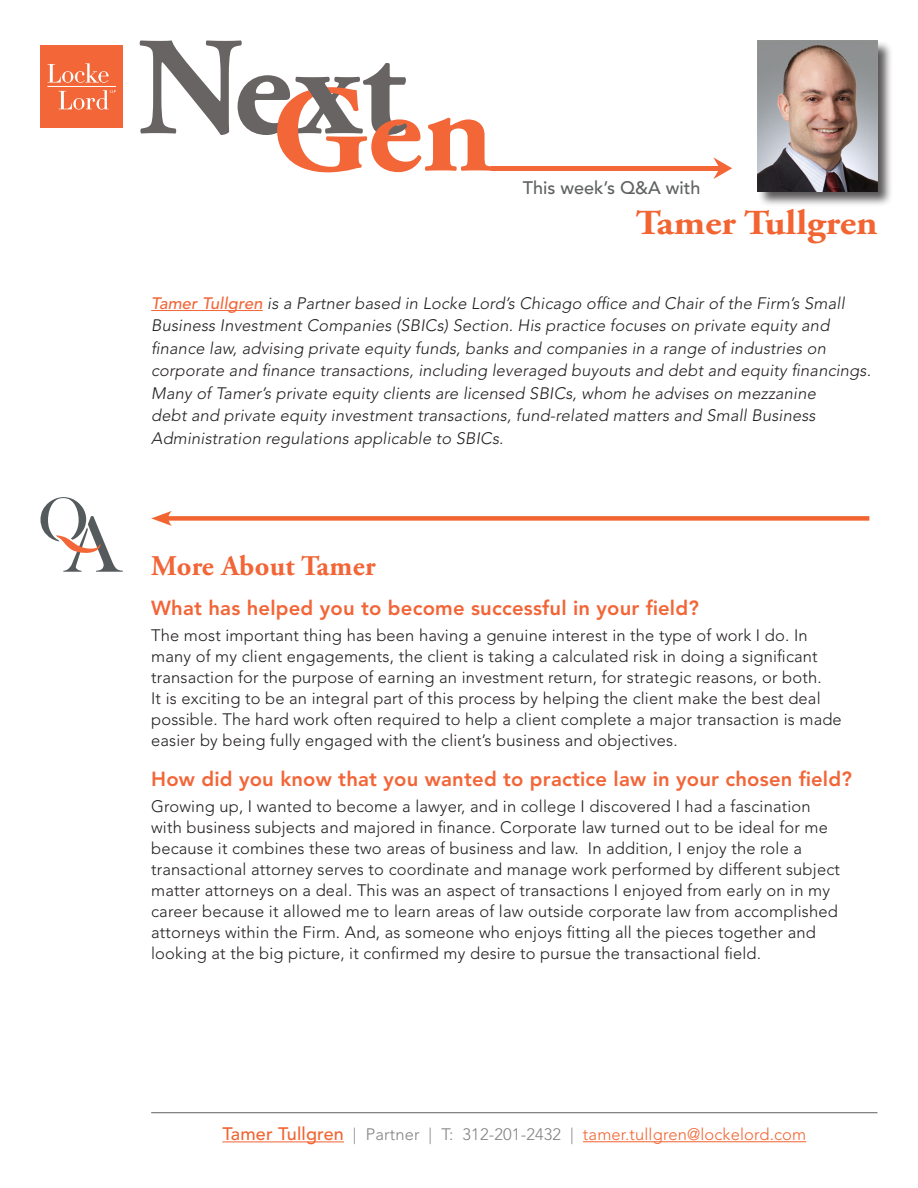
<style>
.page{position:relative;width:918px;height:1188px;background:#fff}
.page>*{position:absolute;margin:0;border:0;box-sizing:border-box;transform-origin:0 0}
.PartnerName{font:700 35.1px "Adobe Garamond Pro";color:#f26431;scale:1.11 1}
.More_About_text{font:700 28.5px "Adobe Garamond Pro";letter-spacing:.01em;color:#f26537}
.question{font:800 20.25px "Avenir LT Std";letter-spacing:.01em;color:#f26537}
.t1{font:500 18px "Avenir LT Std";color:#5f6162}
.answers{font:300 16.5px/21px "Avenir LT Std";letter-spacing:.01em;color:#231f20}
.IntroText{font:italic 300 16.5px/22.5px "Avenir LT Std";letter-spacing:.01em;color:#231f20}
.Contact_Line{font:300 16.5px "Avenir LT Std";letter-spacing:.01em;color:#f26431}
.s1{font-weight:500;color:#f26537}
.s2{font-weight:500;font-size:18px}
.s3{color:#848284}
</style>
<div class="page">
<div style="left:40px;top:45px;width:83px;height:83px;background:#f26638"></div>
<svg style="left:48px;top:63px;width:61px;height:20px"></svg>
<svg style="left:59px;top:90px;width:57px;height:20px"></svg>
<hr style="left:47px;top:86px;width:69px;height:1px;background:#fff">
<svg style="left:713px;top:157px;width:19px;height:22px"></svg>
<svg style="left:139px;top:40px;width:353px;height:132px"></svg>
<div style="left:492px;top:166px;width:228px;height:5px;background:#f26638"></div>
<hr style="left:151px;top:1112px;width:727px;height:1px;background:#5f6162">
<hr style="left:222px;top:1141px;width:122px;height:1px;background:#f26431">
<hr style="left:583px;top:1141px;width:223px;height:1px;background:#f26431">
<hr style="left:151px;top:310px;width:112px;height:1px;background:#f26537">
<div style="left:757px;top:40px;width:136px;height:167px;background:#231f20;opacity:.75"></div>
<img style="left:757px;top:40px;width:121px;height:152px">
<svg style="left:40px;top:497px;width:83px;height:75px"></svg>
<div style="left:164px;top:516px;width:705px;height:5px;background:#f26431"></div>
<svg style="left:151px;top:511px;width:21px;height:15px"></svg>
<p class="t1" style="left:523px;top:178px;width:179px">This week’s Q&amp;A with</p>
<p class="PartnerName" style="left:636px;top:202px;width:219px">Tamer Tullgren</p>
<p class="IntroText" style="left:151px;top:292px;width:721px"><span class="s1">Tamer Tullgren</span> is a Partner based in Locke Lord’s Chicago office and Chair of the Firm’s Small Business Investment Companies (SBICs) Section. His practice focuses on private equity and finance law, advising private equity funds, banks and companies in a range of industries on corporate and finance transactions, including leveraged buyouts and debt and equity financings.<br>Many of Tamer’s private equity clients are licensed SBICs, whom he advises on mezzanine<br>debt and private equity investment transactions, fund-related matters and Small Business Administration regulations applicable to SBICs.</p>
<p class="More_About_text" style="left:151px;top:549px;width:226px">More About Tamer</p>
<p class="question" style="left:151px;top:596px;width:549px">What has helped you to become successful in your field?</p>
<p class="answers" style="left:151px;top:625px;width:692px">The most important thing has been having a genuine interest in the type of work I do. In many of my client engagements, the client is taking a calculated risk in doing a significant transaction for the purpose of earning an investment return, for strategic reasons, or both.<br>It is exciting to be an integral part of this process by helping the client make the best deal possible. The hard work often required to help a client complete a major transaction is made easier by being fully engaged with the client’s business and objectives.</p>
<p class="question" style="left:151px;top:767px;width:702px">How did you know that you wanted to practice law in your chosen field?</p>
<p class="answers" style="left:151px;top:796px;width:690px">Growing up, I wanted to become a lawyer, and in college I discovered I had a fascination with business subjects and majored in finance. Corporate law turned out to be ideal for me because it combines these two areas of business and law. In addition, I enjoy the role a transactional attorney serves to coordinate and manage work performed by different subject matter attorneys on a deal. This was an aspect of transactions I enjoyed from early on in my career because it allowed me to learn areas of law outside corporate law from accomplished attorneys within the Firm. And, as someone who enjoys fitting all the pieces together and looking at the big picture, it confirmed my desire to pursue the transactional field.</p>
<p class="Contact_Line" style="left:222px;top:1125px;width:585px"><span class="s2">Tamer Tullgren</span> <span class="s3">| Partner | T: 312-201-2432 |</span> tamer.tullgren@lockelord.com</p>
</div>
